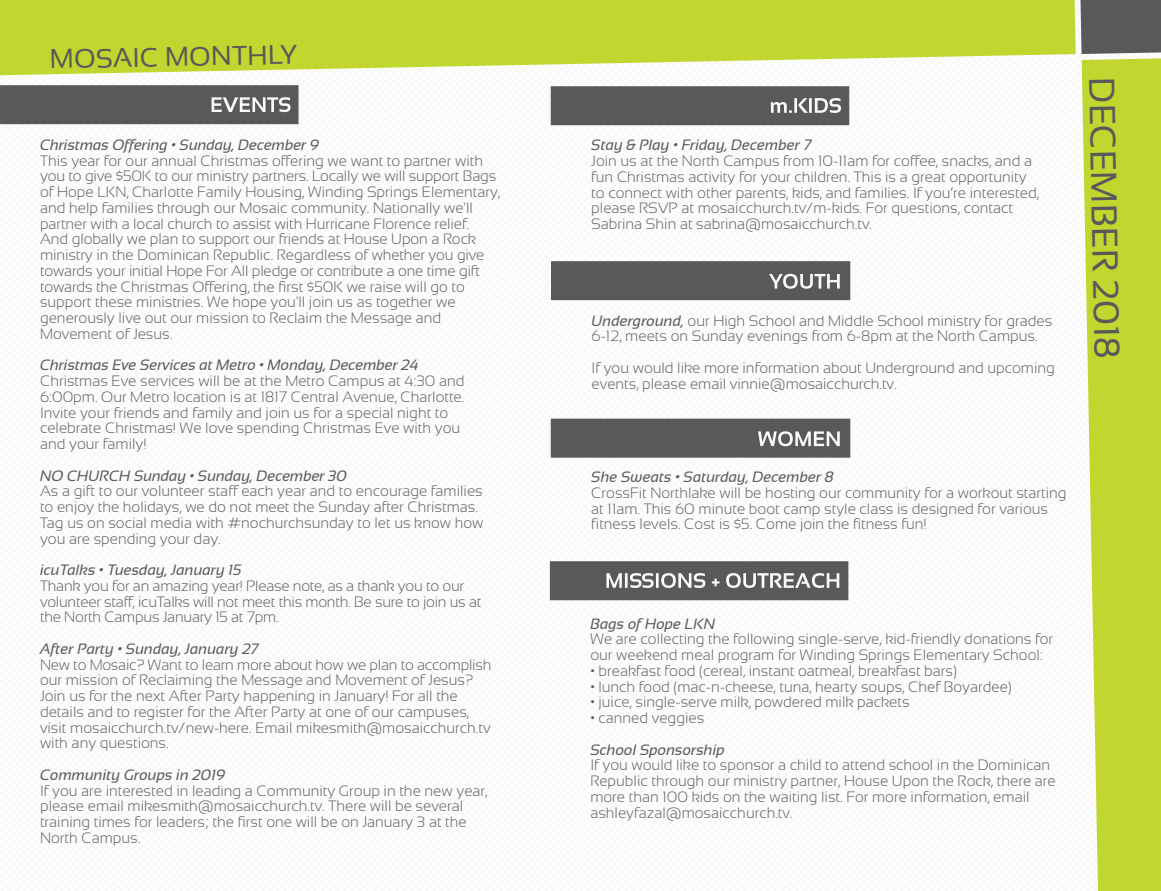
<style>
.page{position:relative;width:1161px;height:891px;background:#fff}
.page>*{position:absolute;margin:0;border:0;box-sizing:border-box;transform-origin:0 0}
.t1{font:36px "Sansation";color:#58595b}
.t2{font:27px "Sansation";color:#58595b}
.t3{font:300 15px/15.8px "Sansation";color:#58595b}
.t4{font:italic 15px "Sansation";color:#58595b}
.s1{font-weight:400;font-style:italic}
</style>
<div class="page">
<svg style="left:0;top:0;width:1076px;height:75px;background:#c8db4b"></svg>
<svg style="left:0;top:85px;width:299px;height:39px;background:#606163"></svg>
<svg style="left:551px;top:261px;width:299px;height:39px;background:#5e5f61"></svg>
<div style="left:786px;top:276px;width:9px;height:10px;background:#58595b;border-radius:50%"></div>
<svg style="left:551px;top:419px;width:299px;height:39px;background:#616264"></svg>
<svg style="left:1082px;top:58px;width:79px;height:833px;background:#c6da43"></svg>
<div style="left:1080px;top:0;width:81px;height:54px;background:#58595b"></div>
<svg style="left:551px;top:86px;width:298px;height:39px;background:#5f6061"></svg>
<svg style="left:550px;top:561px;width:298px;height:39px;background:#6c6d6f"></svg>
<h2 class="t2" style="left:49px;top:44px;width:249px;rotate:-1deg">MOSAIC MONTHLY</h2>
<p class="t4" style="left:40px;top:136px;width:281px">Christmas Offering • Sunday, December 9</p>
<p class="t3" style="left:40px;top:153px;width:462px">This year for our annual Christmas offering we want to partner with you to give $50K to our ministry partners. Locally we will support Bags of Hope LKN, Charlotte Family Housing, Winding Springs Elementary, and help families through our Mosaic community. Nationally we'll partner with a local church to assist with Hurricane Florence relief.<br>And globally we plan to support our friends at House Upon a Rock ministry in the Dominican Republic. Regardless of whether you give towards your initial Hope For All pledge or contribute a one time gift towards the Christmas Offering, the first $50K we raise will go to support these ministries. We hope you'll join us as together we generously live out our mission to Reclaim the Message and Movement of Jesus.</p>
<p class="t4" style="left:40px;top:357px;width:380px">Christmas Eve Services at Metro • Monday, December 24</p>
<p class="t3" style="left:40px;top:373px;width:426px">Christmas Eve services will be at the Metro Campus at 4:30 and 6:00pm. Our Metro location is at 1817 Central Avenue, Charlotte.<br>Invite your friends and family and join us for a special night to celebrate Christmas! We love spending Christmas Eve with you and your family!</p>
<p class="t4" style="left:40px;top:467px;width:309px">NO CHURCH Sunday • Sunday, December 30</p>
<p class="t3" style="left:40px;top:483px;width:445px">As a gift to our volunteer staff each year and to encourage families to enjoy the holidays, we do not meet the Sunday after Christmas.<br>Tag us on social media with #nochurchsunday to let us know how you are spending your day.</p>
<p class="t4" style="left:40px;top:562px;width:203px">icuTalks • Tuesday, January 15</p>
<p class="t3" style="left:40px;top:578px;width:443px">Thank you for an amazing year! Please note, as a thank you to our volunteer staff, icuTalks will not meet this month. Be sure to join us at the North Campus January 15 at 7pm.</p>
<p class="t4" style="left:40px;top:640px;width:220px">After Party • Sunday, January 27</p>
<p class="t3" style="left:40px;top:657px;width:453px">New to Mosaic? Want to learn more about how we plan to accomplish our mission of Reclaiming the Message and Movement of Jesus?<br>Join us for the next After Party happening in January! For all the details and to register for the After Party at one of our campuses, visit mosaicchurch.tv/new-here. Email mikesmith@mosaicchurch.tv with any questions.</p>
<p class="t4" style="left:40px;top:766px;width:187px">Community Groups in 2019</p>
<p class="t3" style="left:40px;top:783px;width:449px">If you are interested in leading a Community Group in the new year, please email mikesmith@mosaicchurch.tv. There will be several training times for leaders; the first one will be on January 3 at the North Campus.</p>
<p class="t4" style="left:591px;top:137px;width:222px">Stay &amp; Play • Friday, December 7</p>
<p class="t3" style="left:591px;top:153px;width:449px">Join us at the North Campus from 10-11am for coffee, snacks, and a fun Christmas activity for your children. This is a great opportunity to connect with other parents, kids, and families. If you’re interested, please RSVP at mosaicchurch.tv/m-kids. For questions, contact Sabrina Shin at sabrina@mosaicchurch.tv.</p>
<p class="t3" style="left:592px;top:313px;width:462px"><span class="s1">Underground,</span> our High School and Middle School ministry for grades<br>6-12, meets on Sunday evenings from 6-8pm at the North Campus.</p>
<p class="t3" style="left:592px;top:360px;width:465px">If you would like more information about Underground and upcoming events, please email vinnie@mosaicchurch.tv.</p>
<h1 class="t1" style="left:1122px;top:77px;width:283px;rotate:89deg">DECEMBER 2018</h1>
<p class="t4" style="left:591px;top:469px;width:244px">She Sweats • Saturday, December 8</p>
<p class="t3" style="left:591px;top:485px;width:477px">CrossFit Northlake will be hosting our community for a workout starting at 11am. This 60 minute boot camp style class is designed for various fitness levels. Cost is $5. Come join the fitness fun!</p>
<p class="t4" style="left:590px;top:615px;width:127px">Bags of Hope LKN</p>
<p class="t3" style="left:590px;top:631px;width:464px">We are collecting the following single-serve, kid-friendly donations for our weekend meal program for Winding Springs Elementary School:</p>
<p class="t3" style="left:590px;top:663px;width:368px">• breakfast food (cereal, instant oatmeal, breakfast bars)</p>
<p class="t3" style="left:590px;top:679px;width:423px">• lunch food (mac-n-cheese, tuna, hearty soups, Chef Boyardee)</p>
<p class="t3" style="left:590px;top:694px;width:321px">• juice, single-serve milk, powdered milk packets</p>
<p class="t3" style="left:590px;top:710px;width:115px">• canned veggies</p>
<p class="t4" style="left:590px;top:741px;width:136px">School Sponsorship</p>
<p class="t3" style="left:590px;top:757px;width:467px">If you would like to sponsor a child to attend school in the Dominican Republic through our ministry partner, House Upon the Rock, there are more than 100 kids on the waiting list. For more information, email ashleyfazal@mosaicchurch.tv.</p>
</div>
